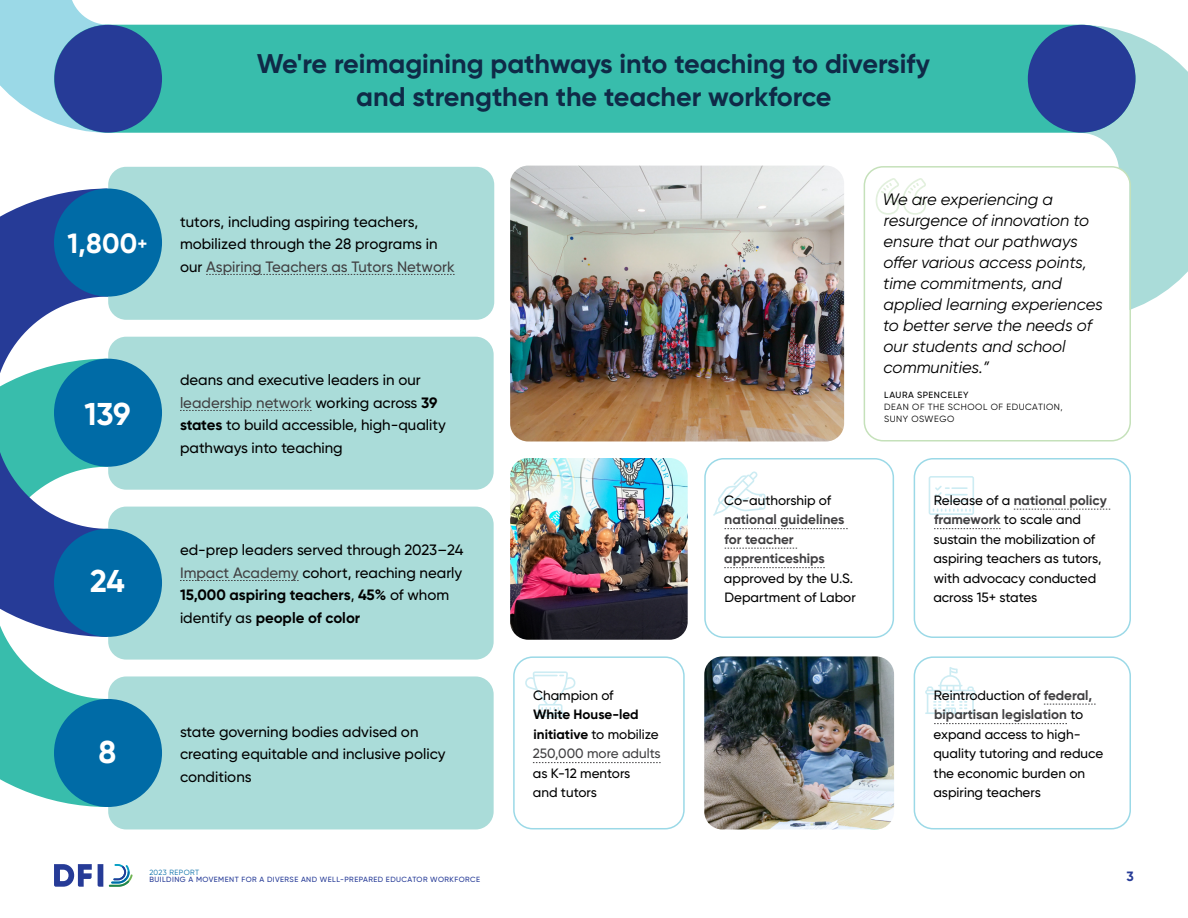
<style>
.page{position:relative;width:1188px;height:918px;background:#fff}
.page>*{position:absolute;margin:0;border:0;box-sizing:border-box;transform-origin:0 0}
.t1{font:700 31.5px "Gilroy";color:#fff}
.t2{font:700 27.75px "Gilroy";color:#fff}
.t3{font:700 27px/32.4px "Gilroy";color:#0f2a47;text-align:center}
.t4{font:italic 16.5px/21px "Gilroy";color:#000}
.t5{font:500 15px/22.5px "Gilroy";color:#000}
.t6{font:500 13.5px/19.5px "Gilroy";color:#000}
.t7{font:700 13.5px/19.5px "Gilroy";color:#000}
.t8{font:700 13.5px/19.5px "Gilroy";color:#414042}
.t9{font:700 13.5px "Gilroy";color:#263b97}
.t10{font:9px/12px "Gilroy";letter-spacing:.06em;color:#000}
.t11{font:500 9px "Gilroy";letter-spacing:.06em;color:#000}
.t12{font:500 7.5px "Gilroy";letter-spacing:.06em;color:#263b97}
.t13{font:7.5px "Gilroy";letter-spacing:.05em;color:#006ba6}
.s1{font-size:18px}
.s2{color:#414042}
.s3{font-weight:700}
.s4{font-weight:500}
.s5{font-weight:500;color:#414042}
.s6{font-weight:700;color:#414042}
</style>
<div class="page">
<svg style="left:972px;top:24px;width:216px;height:286px"></svg>
<div style="left:861px;top:167px;width:269px;height:275px;background:#fff;border-radius:18px"></div>
<svg style="left:0;top:691px;width:216px;height:139px"></svg>
<svg style="left:0;top:188px;width:216px;height:503px"></svg>
<svg style="left:0;top:0;width:216px;height:181px"></svg>
<svg style="left:713px;top:472px;width:52px;height:44px"></svg>
<svg style="left:929px;top:476px;width:45px;height:39px"></svg>
<svg style="left:925px;top:667px;width:50px;height:47px"></svg>
<svg style="left:525px;top:671px;width:51px;height:46px"></svg>
<svg style="left:876px;top:178px;width:50px;height:37px"></svg>
<svg style="left:109px;top:864px;width:24px;height:23px"></svg>
<svg style="left:54px;top:864px;width:38px;height:23px"></svg>
<svg style="left:98px;top:864px;width:5px;height:23px"></svg>
<div style="left:108px;top:167px;width:386px;height:153px;background:#aadcd9;border-radius:18px"></div>
<div style="left:108px;top:337px;width:386px;height:153px;background:#aadcd9;border-radius:18px"></div>
<div style="left:108px;top:507px;width:386px;height:153px;background:#aadcd9;border-radius:18px"></div>
<div style="left:108px;top:676px;width:386px;height:153px;background:#aadcd9;border-radius:18px"></div>
<svg style="left:180px;top:580px;width:119px;height:1px"></svg>
<svg style="left:180px;top:410px;width:132px;height:1px"></svg>
<svg style="left:206px;top:274px;width:249px;height:1px"></svg>
<div style="left:54px;top:25px;width:1082px;height:108px;background:#38bdac;border-radius:54px"></div>
<div style="left:54px;top:25px;width:108px;height:108px;background:#263b97;border-radius:50%"></div>
<div style="left:1028px;top:25px;width:108px;height:108px;background:#263b97;border-radius:50%"></div>
<div style="left:54px;top:189px;width:108px;height:108px;background:#006ba6;border-radius:50%"></div>
<div style="left:54px;top:359px;width:108px;height:108px;background:#006ba6;border-radius:50%"></div>
<div style="left:54px;top:529px;width:108px;height:108px;background:#006ba6;border-radius:50%"></div>
<div style="left:54px;top:699px;width:108px;height:108px;background:#006ba6;border-radius:50%"></div>
<div style="left:864px;top:166px;width:267px;height:276px;border:2px solid #c5e1ba;border-radius:19px"></div>
<img style="left:510px;top:166px;width:334px;height:276px">
<svg style="left:725px;top:528px;width:123px;height:1px"></svg>
<svg style="left:725px;top:548px;width:72px;height:1px"></svg>
<svg style="left:724px;top:567px;width:101px;height:1px"></svg>
<div style="left:704px;top:458px;width:190px;height:180px;border:2px solid #9bd9e7;border-radius:19px"></div>
<img style="left:510px;top:458px;width:178px;height:182px">
<svg style="left:533px;top:762px;width:128px;height:1px"></svg>
<div style="left:513px;top:656px;width:172px;height:173px;border:2px solid #9bd9e7;border-radius:19px"></div>
<svg style="left:1044px;top:704px;width:52px;height:1px"></svg>
<svg style="left:934px;top:723px;width:133px;height:1px"></svg>
<div style="left:914px;top:656px;width:217px;height:173px;border:2px solid #9bd9e7;border-radius:19px"></div>
<svg style="left:1014px;top:509px;width:96px;height:1px"></svg>
<svg style="left:934px;top:528px;width:67px;height:1px"></svg>
<div style="left:914px;top:458px;width:217px;height:180px;border:2px solid #9bd9e7;border-radius:19px"></div>
<img style="left:704px;top:656px;width:190px;height:173px">
<h2 class="t2" style="left:68px;top:226px;width:81px">1,800<span class="s1">+</span></h2>
<h1 class="t1" style="left:84px;top:395px;width:48px">139</h1>
<h1 class="t1" style="left:90px;top:562px;width:36px">24</h1>
<h1 class="t1" style="left:99px;top:732px;width:19px">8</h1>
<h3 class="t3" style="left:257px;top:47px;width:675px">We're reimagining pathways into teaching to diversify and strengthen the teacher workforce</h3>
<p class="t5" style="left:180px;top:210px;width:276px">tutors, including aspiring teachers, mobilized through the 28 programs in our <span class="s2">Aspiring Teachers as Tutors Network</span></p>
<p class="t5" style="left:180px;top:369px;width:267px">deans and executive leaders in our <span class="s2">leadership network</span> working across <span class="s3">39 states</span> to build accessible, high-quality pathways into teaching</p>
<p class="t5" style="left:180px;top:539px;width:285px">ed-prep leaders served through 2023–24<br><span class="s2">Impact Academy</span> cohort, reaching nearly <span class="s3">15,000 aspiring teachers</span>, <span class="s3">45%</span> of whom identify as <span class="s3">people of color</span></p>
<p class="t5" style="left:180px;top:720px;width:267px">state governing bodies advised on creating equitable and inclusive policy conditions</p>
<p class="t6" style="left:533px;top:685px;width:82px">Champion of</p>
<p class="t7" style="left:533px;top:705px;width:129px">White House-led initiative <span class="s4">to mobilize<br></span><span class="s5">250,000 more adults</span></p>
<p class="t6" style="left:533px;top:763px;width:99px">as K-12 mentors and tutors</p>
<p class="t4" style="left:883px;top:188px;width:222px">We are experiencing a resurgence of innovation to ensure that our pathways offer various access points, time commitments, and applied learning experiences to better serve the needs of our students and school communities.”</p>
<p class="t11" style="left:884px;top:389px;width:86px">LAURA SPENCELEY</p>
<p class="t10" style="left:884px;top:401px;width:180px">DEAN OF THE SCHOOL OF EDUCATION,<br>SUNY OSWEGO</p>
<p class="t6" style="left:724px;top:490px;width:108px">Co-authorship of</p>
<p class="t8" style="left:724px;top:510px;width:122px">national guidelines for teacher apprenticeships</p>
<p class="t6" style="left:724px;top:568px;width:133px">approved by the U.S.<br>Department of Labor</p>
<p class="t6" style="left:933px;top:490px;width:175px">Release of a <span class="s6">national policy framework</span> to scale and sustain the mobilization of aspiring teachers as tutors, with advocacy conducted across 15+ states</p>
<p class="t6" style="left:933px;top:685px;width:171px">Reintroduction of <span class="s6">federal, bipartisan legislation</span> to expand access to high&shy;quality tutoring and reduce the economic burden on aspiring teachers</p>
<p class="t13" style="left:149px;top:867px;width:51px">2023 REPORT</p>
<p class="t12" style="left:149px;top:875px;width:332px">BUILDING A MOVEMENT FOR A DIVERSE AND WELL-PREPARED EDUCATOR WORKFORCE</p>
<p class="t9" style="left:1127px;top:868px;width:9px">3</p>
</div>
